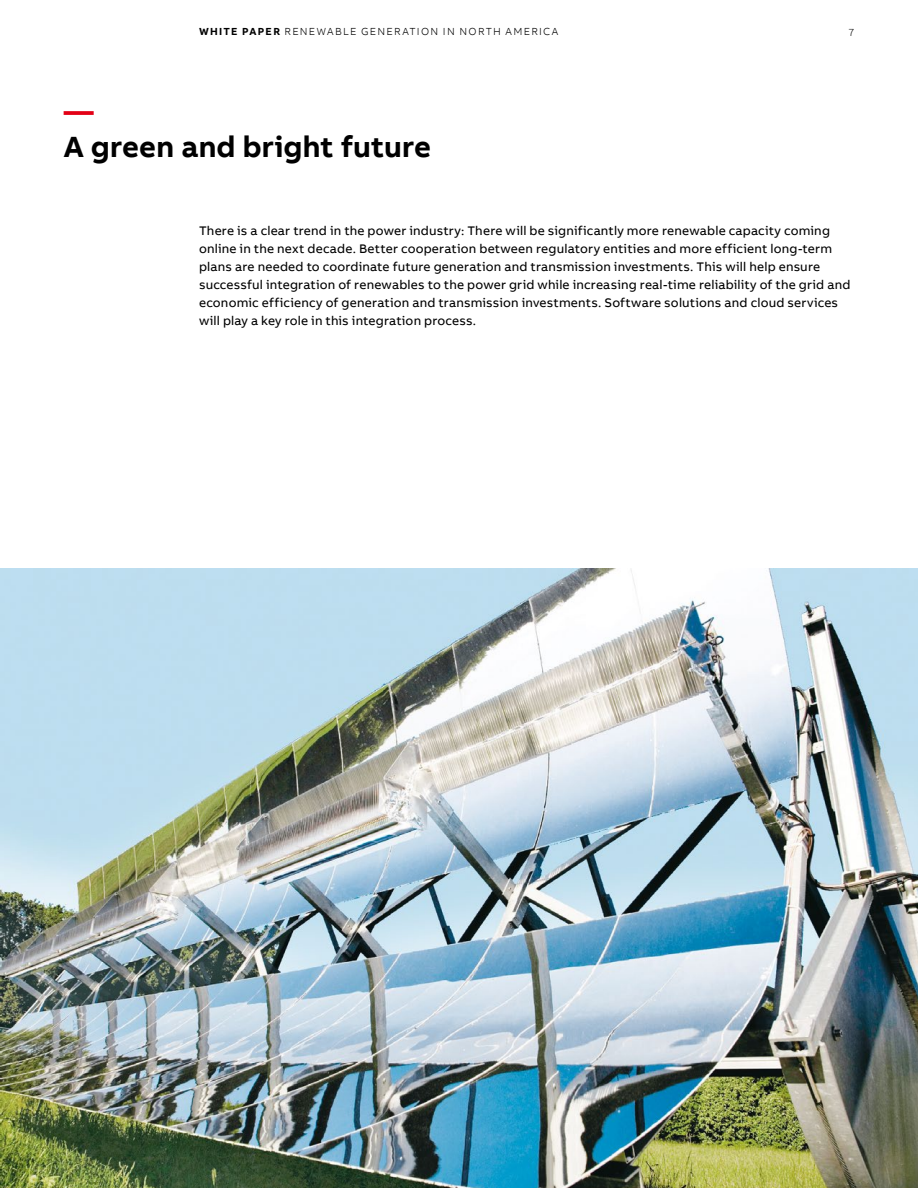
<style>
.page{position:relative;width:918px;height:1188px;background:#fff}
.page>*{position:absolute;margin:0;border:0;box-sizing:border-box;transform-origin:0 0}
.t1{font:700 30px "AB Bvoice";letter-spacing:.005em;color:#000}
.t2{font:700 30px "AB Bvoice";color:#e30015}
.t3{font:12.75px/18px "AB Bvoice";letter-spacing:.015em;color:#000}
.t4{font:300 10.5px "AB Bvoice";letter-spacing:.12em;color:#000}
.s1{font-weight:700}
</style>
<div class="page">
<img style="left:0;top:569px;width:918px;height:619px">
<p class="t4" style="left:199px;top:25px;width:361px"><span class="s1">WHITE PAPER</span> RENEWABLE GENERATION IN NORTH AMERICA</p>
<p class="t4" style="left:849px;top:26px;width:7px">7</p>
<h1 class="t2" style="left:64px;top:92px;width:31px">—</h1>
<h1 class="t1" style="left:64px;top:128px;width:369px">A green and bright future</h1>
<p class="t3" style="left:199px;top:222px;width:653px">There is a clear trend in the power industry: There will be significantly more renewable capacity coming online in the next decade. Better cooperation between regulatory entities and more efficient long-term plans are needed to coordinate future generation and transmission investments. This will help ensure successful integration of renewables to the power grid while increasing real-time reliability of the grid and economic efficiency of generation and transmission investments. Software solutions and cloud services will play a key role in this integration process.</p>
</div>
